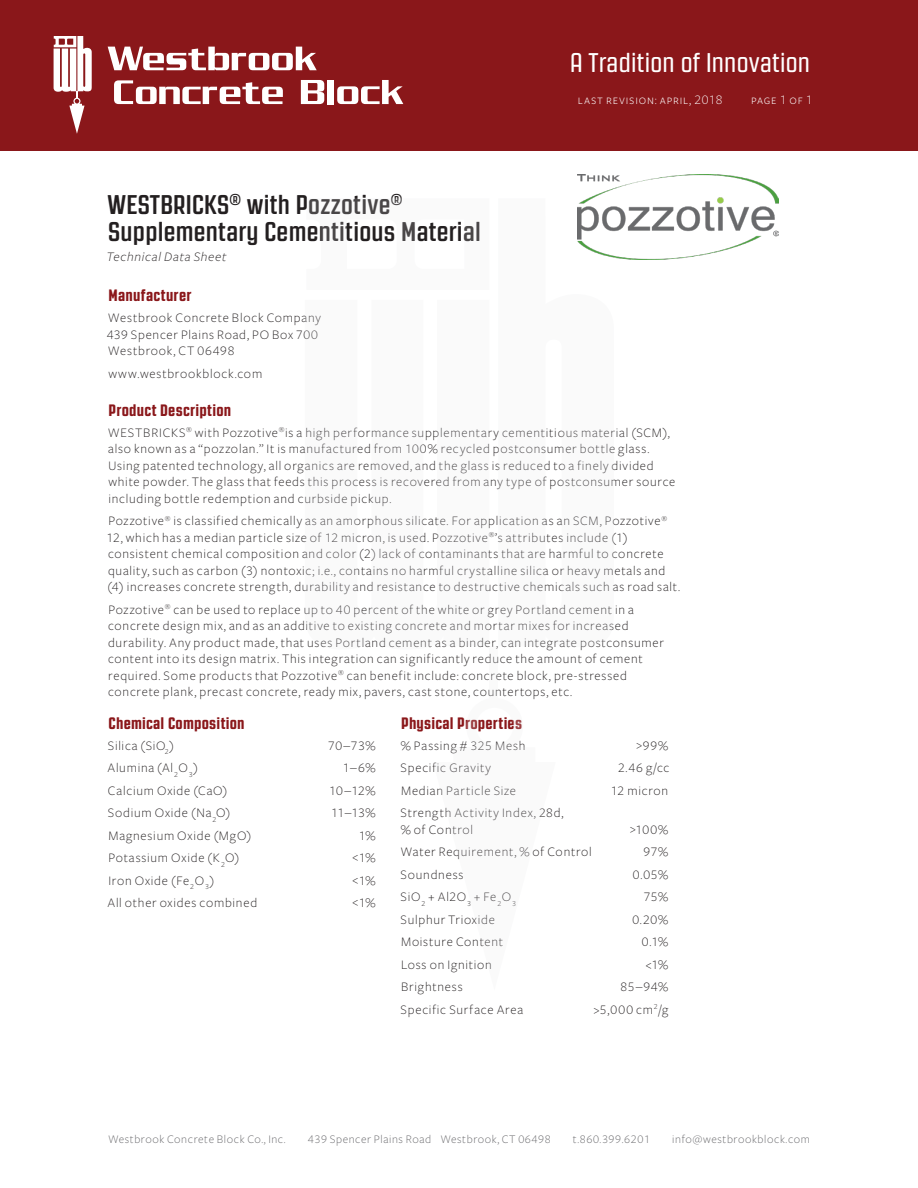
<style>
.page{position:relative;width:918px;height:1188px;background:#fff}
.page>*{position:absolute;margin:0;border:0;box-sizing:border-box;transform-origin:0 0}
.t1{font:700 27px/27px "Revolution Gothic";letter-spacing:.01em;color:#231f20}
.t2{font:27px "Revolution Gothic";letter-spacing:.01em;color:#fff}
.Headers{font:800 16.5px "Revolution Gothic";letter-spacing:.015em;color:#8a171a}
.MSDS_Body{font:300 13.5px/16.5px "Freight Sans";letter-spacing:.06em;color:#231f20}
.MSDS_Body-2{font:13.5px "Freight Sans Light SC";letter-spacing:.04em;color:#231f20}
.Page_Numbers{font:13.5px "Freight Sans Light SC";letter-spacing:.055em;color:#fff}
.Subtitle{font:italic 300 13.5px "Freight Sans";letter-spacing:.055em;color:#231f20}
.t3{font:300 12px "Freight Sans";letter-spacing:.05em;color:#636366}
.t4{font:12px "Freight Sans Light SC";letter-spacing:.05em;color:#636366}
.s1{font-family:"Freight Sans Light SC";font-weight:400}
.s2{font-family:"Freight Sans";font-weight:300}
</style>
<div class="page">
<div style="left:0;top:0;width:918px;height:150px;background:#8a171a"></div>
<svg style="left:108px;top:47px;width:209px;height:23px"></svg>
<svg style="left:114px;top:80px;width:169px;height:24px"></svg>
<svg style="left:301px;top:80px;width:23px;height:24px"></svg>
<div style="left:328px;top:80px;width:6px;height:24px;background:#fff"></div>
<svg style="left:337px;top:80px;width:66px;height:24px"></svg>
<svg style="left:54px;top:36px;width:38px;height:98px"></svg>
<img style="left:578px;top:175px;width:201px;height:84px">
<div style="left:489px;top:646px;width:9px;height:57px;background:#fafafa"></div>
<svg style="left:577px;top:198px;width:37px;height:61px"></svg>
<h1 class="t2" style="left:570px;top:48px;width:241px">A Tradition of Innovation</h1>
<p class="Page_Numbers" style="left:578px;top:92px;width:146px">last revision: april, 2018</p>
<p class="Page_Numbers" style="left:751px;top:92px;width:63px">page 1 of 1</p>
<p class="t1" style="left:108px;top:191px;width:375px">WESTBRICKS<sup>®</sup> with Pozzotive<sup>®<br></sup>Supplementary Cementitious Material</p>
<p class="Subtitle" style="left:106px;top:249px;width:122px">Technical Data Sheet</p>
<p class="Headers" style="left:109px;top:287px;width:84px">Manufacturer</p>
<p class="MSDS_Body" style="left:107px;top:310px;width:216px">Westbrook Concrete Block Company<br><span class="s1">439</span> Spencer Plains Road, PO Box <span class="s1">700<br></span>Westbrook, CT <span class="s1">06498</span></p>
<p class="MSDS_Body" style="left:108px;top:366px;width:155px">www.westbrookblock.com</p>
<p class="Headers" style="left:109px;top:401px;width:124px">Product Description</p>
<p class="MSDS_Body" style="left:108px;top:424px;width:569px">WESTBRICKS<sup>®</sup> with Pozzotive<sup>®</sup>is a high performance supplementary cementitious material (SCM), also known as a “pozzolan.” It is manufactured from <span class="s1">100</span>% recycled postconsumer bottle glass.<br>Using patented technology, all organics are removed, and the glass is reduced to a finely divided white powder. The glass that feeds this process is recovered from any type of postconsumer source including bottle redemption and curbside pickup.</p>
<p class="MSDS_Body" style="left:106px;top:513px;width:575px">Pozzotive<sup>®</sup> is classified chemically as an amorphous silicate. For application as an SCM, Pozzotive<sup>® </sup><span class="s1">12</span>, which has a median particle size of <span class="s1">12</span> micron, is used. Pozzotive<sup>®</sup>’s attributes include (<span class="s1">1</span>) consistent chemical composition and color (<span class="s1">2</span>) lack of contaminants that are harmful to concrete quality, such as carbon (<span class="s1">3</span>) nontoxic; i.e., contains no harmful crystalline silica or heavy metals and (<span class="s1">4</span>) increases concrete strength, durability and resistance to destructive chemicals such as road salt.</p>
<p class="MSDS_Body" style="left:108px;top:601px;width:557px">Pozzotive<sup>®</sup> can be used to replace up to <span class="s1">40</span> percent of the white or grey Portland cement in a concrete design mix, and as an additive to existing concrete and mortar mixes for increased durability. Any product made, that uses Portland cement as a binder, can integrate postconsumer content into its design matrix. This integration can significantly reduce the amount of cement required. Some products that Pozzotive<sup>®</sup> can benefit include: concrete block, pre-stressed concrete plank, precast concrete, ready mix, pavers, cast stone, countertops, etc.</p>
<p class="Headers" style="left:109px;top:714px;width:138px">Chemical Composition</p>
<p class="MSDS_Body" style="left:108px;top:737px;width:68px">Silica (SiO<sub>2</sub>)</p>
<p class="MSDS_Body-2" style="left:328px;top:738px;width:49px">70–73%</p>
<p class="MSDS_Body" style="left:107px;top:760px;width:92px">Alumina (Al<sub>2</sub>O<sub>3</sub>)</p>
<p class="MSDS_Body-2" style="left:343px;top:761px;width:34px">1–6%</p>
<p class="MSDS_Body" style="left:108px;top:782px;width:121px">Calcium Oxide (CaO)</p>
<p class="MSDS_Body-2" style="left:329px;top:783px;width:48px">10–12%</p>
<p class="MSDS_Body" style="left:108px;top:805px;width:124px">Sodium Oxide (Na<sub>2</sub>O)</p>
<p class="MSDS_Body-2" style="left:331px;top:806px;width:46px">11–13%</p>
<p class="MSDS_Body" style="left:108px;top:827px;width:144px">Magnesium Oxide (MgO)</p>
<p class="MSDS_Body-2" style="left:359px;top:828px;width:18px">1%</p>
<p class="MSDS_Body" style="left:108px;top:850px;width:132px">Potassium Oxide (K<sub>2</sub>O)</p>
<p class="MSDS_Body-2" style="left:352px;top:851px;width:25px">&lt;1%</p>
<p class="MSDS_Body" style="left:108px;top:872px;width:107px">Iron Oxide (Fe<sub>2</sub>O<sub>3</sub>)</p>
<p class="MSDS_Body-2" style="left:352px;top:873px;width:25px">&lt;1%</p>
<p class="MSDS_Body" style="left:107px;top:895px;width:151px">All other oxides combined</p>
<p class="MSDS_Body-2" style="left:352px;top:896px;width:25px">&lt;1%</p>
<p class="Headers" style="left:401px;top:714px;width:122px">Physical Properties</p>
<p class="MSDS_Body" style="left:401px;top:737px;width:126px">% Passing # <span class="s1">325</span> Mesh</p>
<p class="MSDS_Body-2" style="left:636px;top:738px;width:34px">&gt;99%</p>
<p class="MSDS_Body" style="left:401px;top:760px;width:92px">Specific Gravity</p>
<p class="MSDS_Body-2" style="left:618px;top:761px;width:53px">2.46 <span class="s2">g/cc</span></p>
<p class="MSDS_Body" style="left:401px;top:782px;width:116px">Median Particle Size</p>
<p class="MSDS_Body" style="left:611px;top:782px;width:59px"><span class="s1">12</span> micron</p>
<p class="MSDS_Body" style="left:401px;top:805px;width:165px">Strength Activity Index, <span class="s1">28</span>d, % of Control</p>
<p class="MSDS_Body-2" style="left:630px;top:822px;width:40px">&gt;100<span class="s2">%</span></p>
<p class="MSDS_Body" style="left:400px;top:844px;width:193px">Water Requirement, % of Control</p>
<p class="MSDS_Body-2" style="left:643px;top:845px;width:26px">97<span class="s2">%</span></p>
<p class="MSDS_Body" style="left:401px;top:866px;width:64px">Soundness</p>
<p class="MSDS_Body-2" style="left:633px;top:867px;width:37px">0.05<span class="s2">%</span></p>
<p class="MSDS_Body" style="left:401px;top:889px;width:117px">SiO<sub>2</sub> + Al<span class="s1">2</span>O<sub>3</sub> + Fe<sub>2</sub>O<sub>3</sub></p>
<p class="MSDS_Body-2" style="left:644px;top:890px;width:26px">75<span class="s2">%</span></p>
<p class="MSDS_Body" style="left:401px;top:911px;width:96px">Sulphur Trioxide</p>
<p class="MSDS_Body-2" style="left:632px;top:912px;width:38px">0.20<span class="s2">%</span></p>
<p class="MSDS_Body" style="left:401px;top:934px;width:104px">Moisture Content</p>
<p class="MSDS_Body-2" style="left:642px;top:935px;width:28px">0.1<span class="s2">%</span></p>
<p class="MSDS_Body" style="left:401px;top:956px;width:92px">Loss on Ignition</p>
<p class="MSDS_Body" style="left:646px;top:956px;width:24px">&lt;<span class="s1">1</span>%</p>
<p class="MSDS_Body" style="left:401px;top:979px;width:63px">Brightness</p>
<p class="MSDS_Body-2" style="left:621px;top:980px;width:49px">85–94<span class="s2">%</span></p>
<p class="MSDS_Body" style="left:401px;top:1001px;width:124px">Specific Surface Area</p>
<p class="MSDS_Body" style="left:594px;top:1001px;width:76px">&gt;<span class="s1">5,000</span> cm<sup>2</sup>/g</p>
<p class="t3" style="left:108px;top:1133px;width:179px">Westbrook Concrete Block Co., Inc.</p>
<p class="t3" style="left:308px;top:1133px;width:244px"><span class="s1">439</span> Spencer Plains Road Westbrook, CT <span class="s1">06498</span></p>
<p class="t4" style="left:573px;top:1133px;width:79px"><span class="s2">t.</span>860.399.6201</p>
<p class="t3" style="left:672px;top:1133px;width:139px">info@westbrookblock.com</p>
</div>
